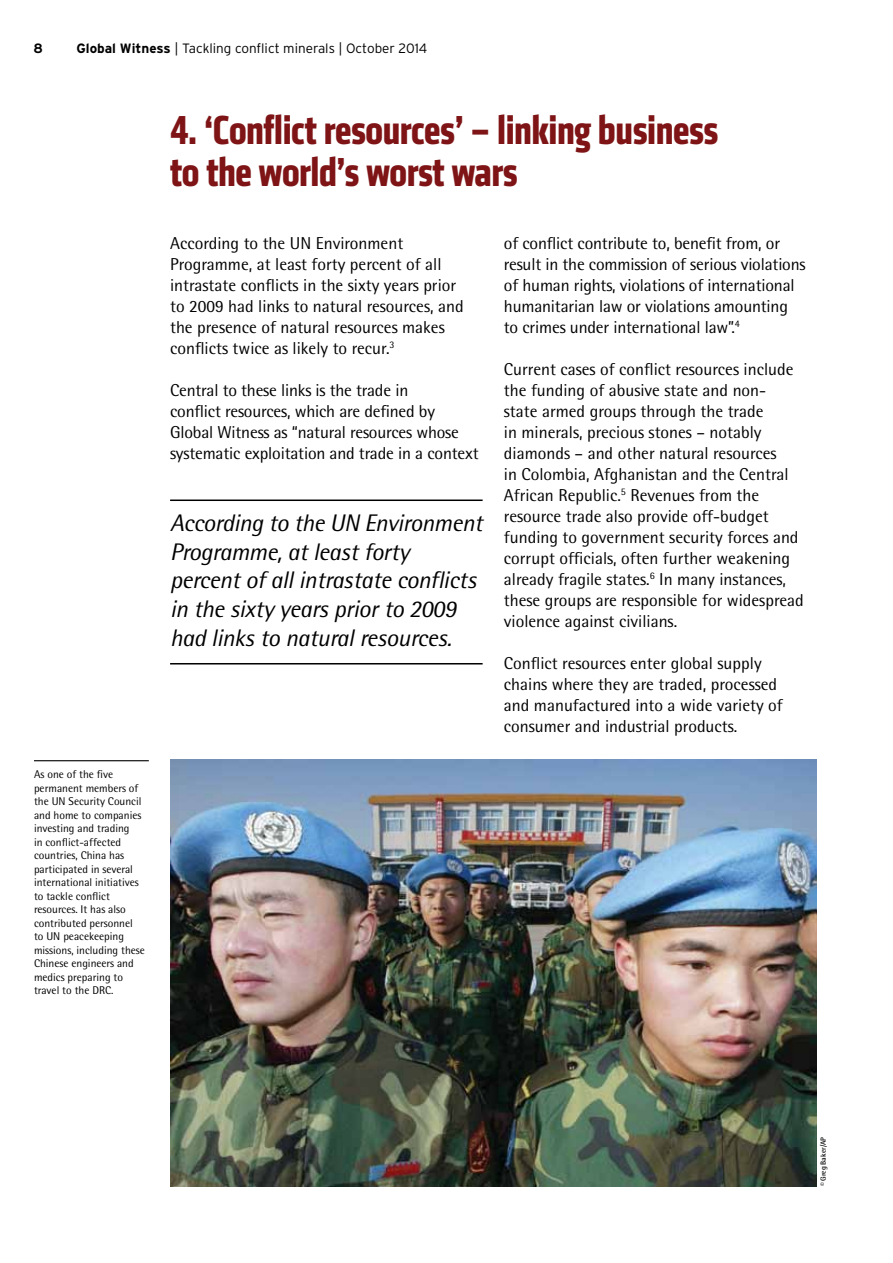
<style>
.page{position:relative;width:893px;height:1263px;background:#fff}
.page>*{position:absolute;margin:0;border:0;box-sizing:border-box;transform-origin:0 0}
.t1{font:700 condensed 42px/42px "Klavika";letter-spacing:-.01em;color:#7e1416}
.t2{font:italic 24px/28.8px "Rotis Semi Sans";letter-spacing:-.015em;color:#000}
.t3{font:17.25px/21px "Rotis Semi Sans";color:#000}
.t4{font:300 13.5px "Interstate";color:#000}
.t5{font:700 13.5px "Interstate";color:#000}
.t6{font:11.25px/13.5px "Rotis Semi Sans";color:#000}
.t7{font:700 7.5px "Rotis Semi Sans";letter-spacing:-.01em;color:#000}
.s1{font-weight:700}
</style>
<div class="page">
<img style="left:170px;top:759px;width:646px;height:427px">
<hr style="left:34px;top:760px;width:115px;height:1px;background:#000">
<hr style="left:170px;top:499px;width:313px;height:2px;background:#000">
<hr style="left:170px;top:663px;width:313px;height:1px;background:#000">
<p class="t5" style="left:34px;top:41px;width:11px">8</p>
<p class="t4" style="left:77px;top:41px;width:352px"><span class="s1">Global Witness</span> | Tackling conflict minerals | October 2014</p>
<h1 class="t1" style="left:170px;top:109px;width:550px">4. ‘Conflict resources’ – linking business to the world’s worst wars</h1>
<p class="t6" style="left:34px;top:768px;width:112px">As one of the five permanent members of the UN Security Council and home to companies investing and trading<br>in conflict-affected countries, China has participated in several international initiatives to tackle conflict resources. It has also contributed personnel to UN peacekeeping missions, including these<br>Chinese engineers and medics preparing to travel to the DRC.</p>
<p class="t3" style="left:170px;top:232px;width:295px">According to the UN Environment Programme, at least forty percent of all intrastate conflicts in the sixty years prior to 2009 had links to natural resources, and the presence of natural resources makes conflicts twice as likely to recur.<sup>3</sup></p>
<p class="t3" style="left:170px;top:379px;width:310px">Central to these links is the trade in<br>conflict resources, which are defined by Global Witness as “natural resources whose systematic exploitation and trade in a context</p>
<h2 class="t2" style="left:170px;top:508px;width:314px">According to the UN Environment<br>Programme, at least forty percent of all intrastate conflicts in the sixty years prior to 2009 had links to natural resources.</h2>
<p class="t3" style="left:504px;top:232px;width:303px">of conflict contribute to, benefit from, or result in the commission of serious violations of human rights, violations of international humanitarian law or violations amounting to crimes under international law”.<sup>4</sup></p>
<p class="t3" style="left:504px;top:358px;width:301px">Current cases of conflict resources include the funding of abusive state and non&shy;state armed groups through the trade<br>in minerals, precious stones – notably diamonds – and other natural resources<br>in Colombia, Afghanistan and the Central African Republic.<sup>5</sup> Revenues from the resource trade also provide off-budget funding to government security forces and corrupt officials, often further weakening already fragile states.<sup>6</sup> In many instances, these groups are responsible for widespread violence against civilians.</p>
<p class="t3" style="left:504px;top:652px;width:280px">Conflict resources enter global supply chains where they are traded, processed and manufactured into a wide variety of consumer and industrial products.</p>
<p class="t7" style="left:818px;top:1186px;width:51px;rotate:-90deg">© Greg Baker/AP</p>
</div>
